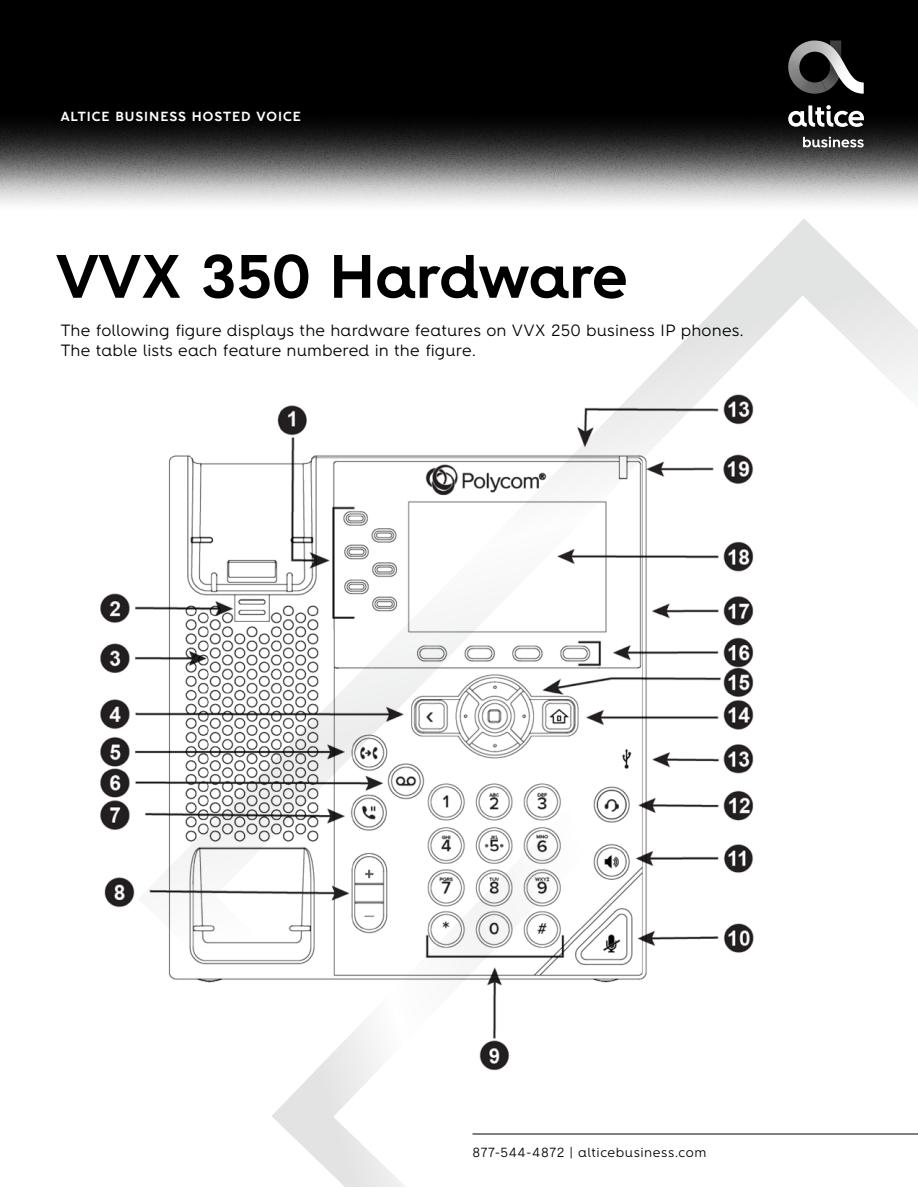
<style>
.page{position:relative;width:918px;height:1188px;background:#fff}
.page>*{position:absolute;margin:0;border:0;box-sizing:border-box;transform-origin:0 0}
.t1{font:700 62.4px "Altice";color:#000}
.t2{font:16.65px/20px "Altice";letter-spacing:.01em;color:#000}
.t3{font:13.5px "Altice";letter-spacing:.04em;color:#000}
.t4{font:700 13.5px "Altice";letter-spacing:.07em;color:#fff}
</style>
<div class="page">
<img style="left:0;top:0;width:918px;height:206px">
<svg style="left:647px;top:219px;width:271px;height:166px"></svg>
<svg style="left:272px;top:1085px;width:646px;height:102px"></svg>
<svg style="left:788px;top:105px;width:76px;height:22px"></svg>
<svg style="left:788px;top:41px;width:53px;height:53px;background:#505050"></svg>
<svg style="left:803px;top:137px;width:61px;height:10px"></svg>
<hr style="left:472px;top:1134px;width:446px;height:1px;background:#000">
<img style="left:100px;top:379px;width:686px;height:706px">
<p class="t4" style="left:61px;top:109px;width:242px">ALTICE BUSINESS HOSTED VOICE</p>
<h1 class="t1" style="left:56px;top:238px;width:573px">VVX 350 Hardware</h1>
<p class="t2" style="left:61px;top:320px;width:685px">The following figure displays the hardware features on VVX 250 business IP phones.<br>The table lists each feature numbered in the figure.</p>
<p class="t3" style="left:472px;top:1145px;width:236px">877-544-4872 | alticebusiness.com</p>
</div>
